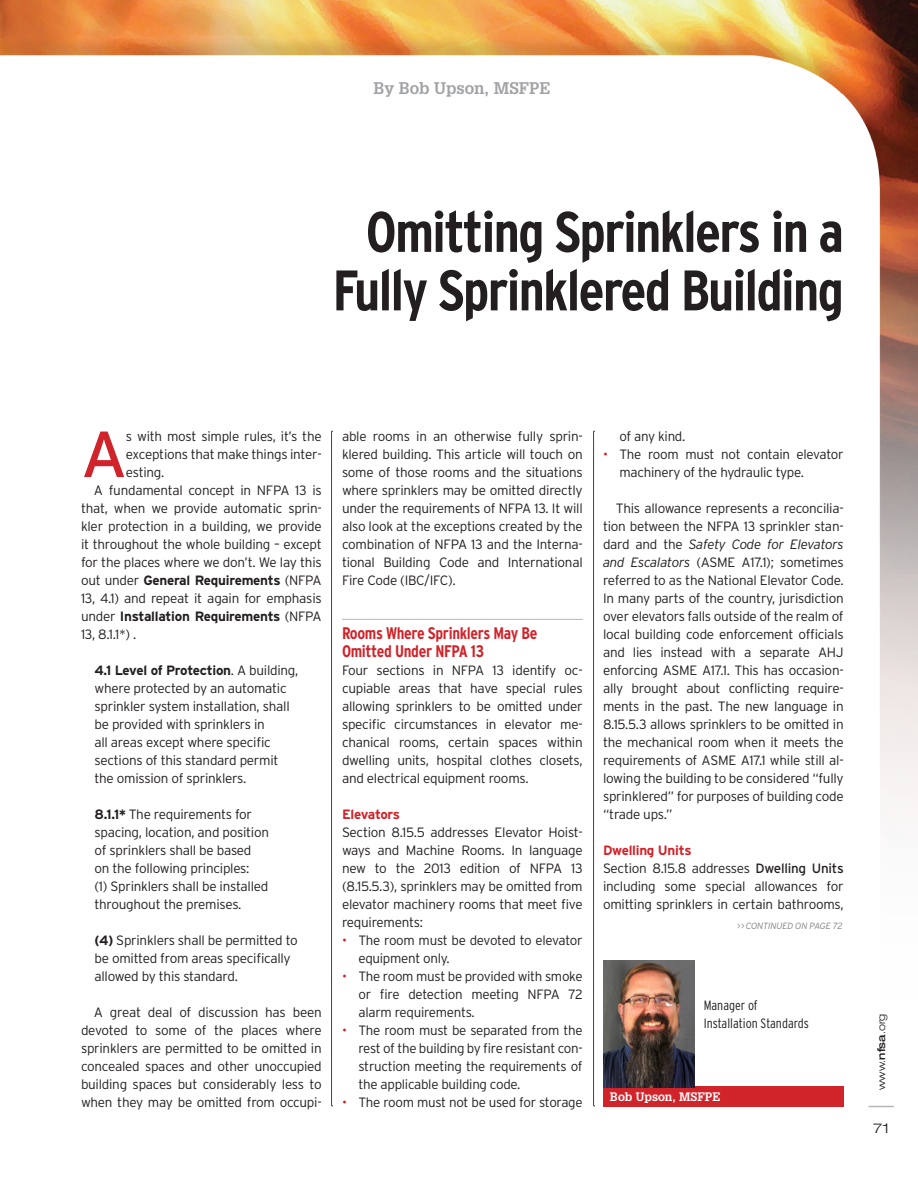
<style>
.page{position:relative;width:918px;height:1188px;background:#fff}
.page>*{position:absolute;margin:0;border:0;box-sizing:border-box;transform-origin:0 0}
._3-LINE_CAP{font:64.95px "Interstate";color:#d1232a}
.t1{font:700 condensed 57px/58.5px "Interstate";letter-spacing:-.03em;color:#231f20;text-align:center}
.SUBHEAD_w_rule_above{font:700 condensed 16.8px/18px "Interstate";letter-spacing:-.02em;color:#d1232a}
.t2{font:700 16.5px "Glypha";color:#a1a3a6}
._1b-base_text{font:300 13.5px/18px "Interstate";letter-spacing:-.02em;color:#231f20;text-align:justify}
.Bullet_Text{font:300 13.5px/18px "Interstate";letter-spacing:-.02em;color:#231f20}
._3-LINE_CAP-2{font:300 13.5px/18px "Interstate";letter-spacing:-.02em;color:#231f20;text-align:justify}
.t3{font:300 condensed 13.5px/18px "Interstate";color:#231f20}
._1b-base_text-2{font:700 13.5px "Interstate";letter-spacing:-.02em;color:#d1232a}
.t4{font:300 expanded 13.5px "Helvetica Neue";color:#231f20;scale:1.15 1}
.t5{font:700 12px "Glypha";color:#fff}
.t6{font:300 expanded 10.5px "Helvetica Neue";color:#231f20}
.t7{font:italic 300 9px "Interstate";letter-spacing:-.02em;color:#808285}
.s1{font-weight:700}
.s2{color:#d1232a}
.s3{font-style:italic}
.s4{font-weight:400}
.s5{font-weight:500}
</style>
<div class="page">
<img style="left:0;top:0;width:918px;height:806px">
<hr style="left:342px;top:619px;width:241px;height:1px;background:#b6b7bb">
<svg style="left:868px;top:1106px;width:26px;height:1px"></svg>
<svg style="left:331px;top:431px;width:2px;height:676px"></svg>
<svg style="left:593px;top:431px;width:2px;height:676px"></svg>
<div style="left:603px;top:1087px;width:241px;height:20px;background:#d1232a"></div>
<img style="left:603px;top:960px;width:92px;height:128px">
<p class="t2" style="left:373px;top:78px;width:179px">By Bob Upson, MSFPE</p>
<p class="t1" style="left:333px;top:202px;width:513px">Omitting Sprinklers in a<br>Fully Sprinklered Building</p>
<p class="_3-LINE_CAP" style="left:81px;top:415px;width:48px">A</p>
<p class="_3-LINE_CAP-2" style="left:126px;top:427px;width:197px">s with most simple rules, it’s the exceptions that make things inter&shy;esting.</p>
<p class="_1b-base_text" style="left:81px;top:481px;width:242px;text-indent:13px">A fundamental concept in NFPA 13 is that, when we provide automatic sprin&shy;kler protection in a building, we provide it throughout the whole building – except for the places where we don’t. We lay this out under <span class="s1">General Requirements</span> (NFPA 13, 4.1) and repeat it again for emphasis under <span class="s1">Installation Requirements</span> (NFPA 13, 8.1.1*) .</p>
<p class="_1b-base_text" style="left:94px;top:661px;width:205px;text-align:left"><span class="s1">4.1 Level of Protection</span>. A building, where protected by an automatic sprinkler system installation, shall be provided with sprinklers in<br>all areas except where specific sections of this standard permit the omission of sprinklers.</p>
<p class="_1b-base_text" style="left:94px;top:805px;width:176px;text-align:left"><span class="s1">8.1.1*</span> The requirements for spacing, location, and position of sprinklers shall be based on the following principles:</p>
<p class="_1b-base_text" style="left:94px;top:877px;width:175px">(1) Sprinklers shall be installed throughout the premises.</p>
<p class="_1b-base_text" style="left:94px;top:931px;width:205px;text-align:left"><span class="s1">(4)</span> Sprinklers shall be permitted to be omitted from areas specifically allowed by this standard.</p>
<p class="_1b-base_text" style="left:81px;top:1003px;width:242px;text-indent:13px">A great deal of discussion has been devoted to some of the places where sprinklers are permitted to be omitted in concealed spaces and other unoccupied building spaces but considerably less to when they may be omitted from occupi-</p>
<p class="_1b-base_text" style="left:342px;top:427px;width:242px">able rooms in an otherwise fully sprin&shy;klered building. This article will touch on some of those rooms and the situations where sprinklers may be omitted directly under the requirements of NFPA 13. It will also look at the exceptions created by the combination of NFPA 13 and the Interna&shy;tional Building Code and International Fire Code (IBC/IFC).</p>
<p class="SUBHEAD_w_rule_above" style="left:342px;top:624px;width:197px">Rooms Where Sprinklers May Be<br>Omitted Under NFPA 13</p>
<p class="_1b-base_text" style="left:342px;top:661px;width:242px">Four sections in NFPA 13 identify oc&shy;cupiable areas that have special rules allowing sprinklers to be omitted under specific circumstances in elevator me&shy;chanical rooms, certain spaces within dwelling units, hospital clothes closets, and electrical equipment rooms.</p>
<p class="_1b-base_text-2" style="left:342px;top:806px;width:60px">Elevators</p>
<p class="_1b-base_text" style="left:342px;top:823px;width:242px">Section 8.15.5 addresses Elevator Hoist&shy;ways and Machine Rooms. In language new to the 2013 edition of NFPA 13 (8.15.5.3), sprinklers may be omitted from elevator machinery rooms that meet five requirements:</p>
<p class="Bullet_Text" style="left:358px;top:931px;width:226px;text-indent:-16px"><span class="s2">•</span> The room must be devoted to elevator equipment only.</p>
<p class="Bullet_Text" style="left:358px;top:967px;width:226px;text-align:justify;text-indent:-16px"><span class="s2">•</span> The room must be provided with smoke or fire detection meeting NFPA 72 alarm requirements.</p>
<p class="Bullet_Text" style="left:358px;top:1021px;width:226px;text-align:justify;text-indent:-16px"><span class="s2">•</span> The room must be separated from the rest of the building by fire resistant con&shy;struction meeting the requirements of the applicable building code.</p>
<p class="Bullet_Text" style="left:342px;top:1093px;width:242px"><span class="s2">•</span> The room must not be used for storage</p>
<p class="Bullet_Text" style="left:620px;top:427px;width:67px">of any kind.</p>
<p class="Bullet_Text" style="left:620px;top:445px;width:226px;text-indent:-16px"><span class="s2">•</span> The room must not contain elevator machinery of the hydraulic type.</p>
<p class="_1b-base_text" style="left:603px;top:499px;width:242px;text-indent:13px">This allowance represents a reconcilia&shy;tion between the NFPA 13 sprinkler stan&shy;dard and the <span class="s3">Safety Code for Elevators and Escalators</span> (ASME A17.1); sometimes referred to as the National Elevator Code.<br>In many parts of the country, jurisdiction over elevators falls outside of the realm of local building code enforcement officials and lies instead with a separate AHJ enforcing ASME A17.1. This has occasion&shy;ally brought about conflicting require&shy;ments in the past. The new language in 8.15.5.3 allows sprinklers to be omitted in the mechanical room when it meets the requirements of ASME A17.1 while still al&shy;lowing the building to be considered “fully sprinklered” for purposes of building code “trade ups.”</p>
<p class="_1b-base_text-2" style="left:603px;top:842px;width:90px">Dwelling Units</p>
<p class="_1b-base_text" style="left:603px;top:859px;width:242px">Section 8.15.8 addresses <span class="s4">Dwelling Units </span>including some special allowances for omitting sprinklers in certain bathrooms,</p>
<p class="t7" style="left:737px;top:921px;width:107px">&gt; &gt; CONTINUED ON PAGE 72</p>
<p class="t3" style="left:704px;top:996px;width:107px">Manager of<br>Installation Standards</p>
<p class="t5" style="left:610px;top:1089px;width:112px">Bob Upson, MSFPE</p>
<p class="t6" style="left:875px;top:1090px;width:78px;rotate:-90deg">www.<span class="s5">nfsa</span>.org</p>
<p class="t4" style="left:873px;top:1120px;width:15px">71</p>
</div>
